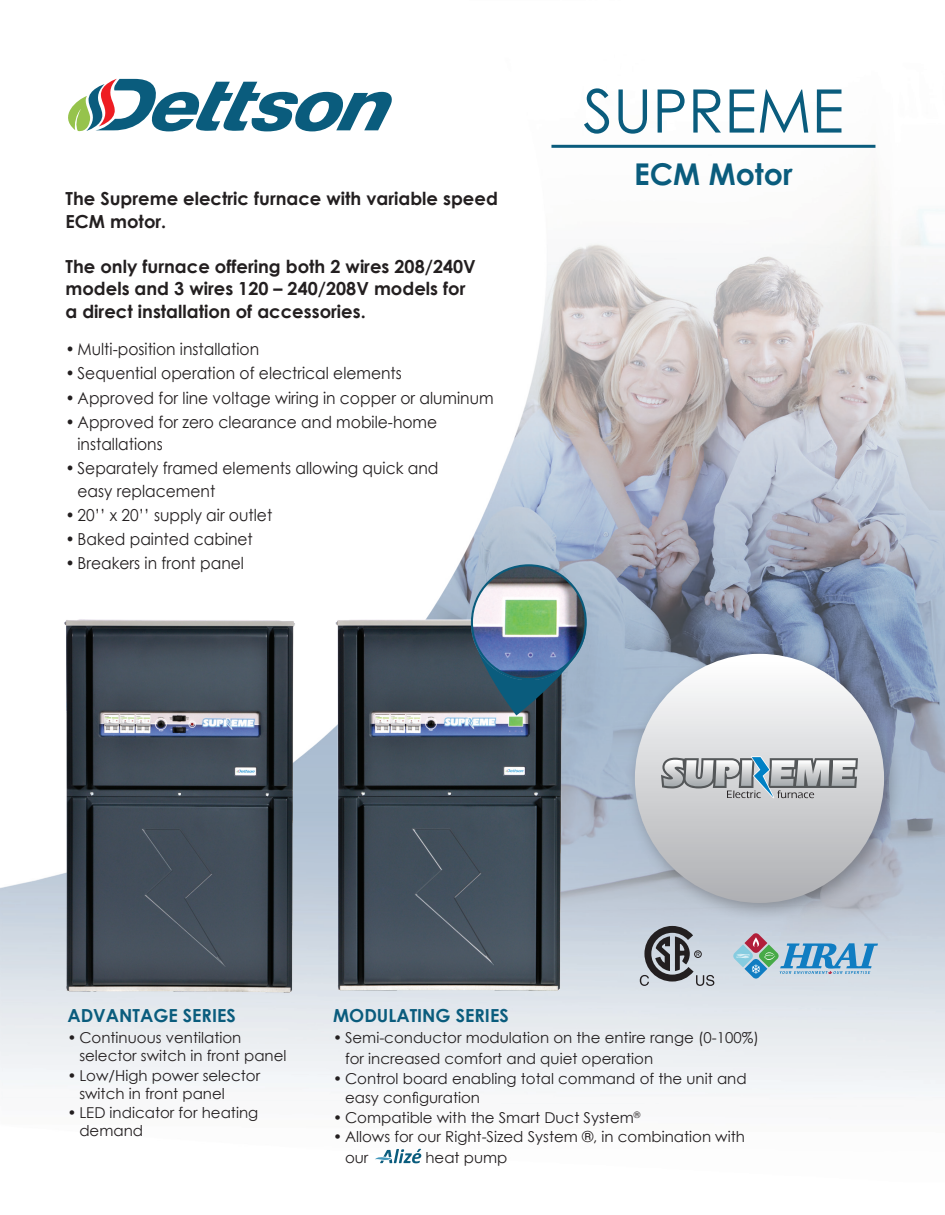
<style>
.page{position:relative;width:945px;height:1215px;background:#fff}
.page>*{position:absolute;margin:0;border:0;box-sizing:border-box;transform-origin:0 0}
.t1{font:60px "Century Gothic Pro";color:#0a5c7d}
.t2{font:700 30px "Century Gothic Pro";color:#0a5c7d}
.t3{font:700 18px/22.5px "Century Gothic";color:#231f20}
.t4{font:700 18px "Century Gothic";color:#0a5c7d}
.t5{font:16.5px/22.5px "Century Gothic";color:#231f20;scale:.94 1}
.t6{font:15px/18px "Century Gothic";color:#231f20}
</style>
<div class="page">
<img style="left:0;top:78px;width:945px;height:1086px">
<svg style="left:373px;top:1149px;width:48px;height:14px"></svg>
<hr style="left:551px;top:145px;width:324px;height:3px;background:#0a5c7d">
<svg style="left:58px;top:79px;width:335px;height:53px"></svg>
<svg style="left:640px;top:926px;width:74px;height:60px;background:#93989e"></svg>
<div style="left:694px;top:950px;width:8px;height:8px;border:1px solid #231f20;border-radius:50%"></div>
<svg style="left:733px;top:933px;width:145px;height:46px;background:#9abacf"></svg>
<img style="left:320px;top:613px;width:250px;height:387px">
<img style="left:52px;top:613px;width:250px;height:387px">
<div style="left:625px;top:643px;width:279px;height:280px;background:#231f20;opacity:.35"></div>
<div style="left:635px;top:654px;width:249px;height:249px;background:linear-gradient(to bottom,#fff,#adaeb2);border-radius:125px"></div>
<svg style="left:661px;top:756px;width:197px;height:42px;background:#adb3b7"></svg>
<svg style="left:471px;top:615px;width:119px;height:101px;background:#4f6e80"></svg>
<img style="left:472px;top:565px;width:114px;height:114px">
<div style="left:471px;top:564px;width:116px;height:116px;border:2px solid #0a5c7d;border-radius:50%"></div>
<h1 class="t1" style="left:583px;top:74px;width:262px">SUPREME</h1>
<p class="t3" style="left:66px;top:187px;width:434px">The Supreme electric furnace with variable speed<br>ECM motor.</p>
<p class="t3" style="left:66px;top:254px;width:412px">The only furnace offering both 2 wires 208/240V models and 3 wires 120 – 240/208V models for a direct installation of accessories.</p>
<p class="t5" style="left:66px;top:338px;width:208px">• Multi-position installation</p>
<p class="t5" style="left:66px;top:362px;width:359px">• Sequential operation of electrical elements</p>
<p class="t5" style="left:66px;top:386px;width:457px">• Approved for line voltage wiring in copper or aluminum</p>
<p class="t5" style="left:78px;top:410px;width:384px;text-indent:-12px">• Approved for zero clearance and mobile-home installations</p>
<p class="t5" style="left:78px;top:457px;width:385px;text-indent:-12px">• Separately framed elements allowing quick and easy replacement</p>
<p class="t5" style="left:66px;top:503px;width:221px">• 20’’ x 20’’ supply air outlet</p>
<p class="t5" style="left:66px;top:527px;width:201px">• Baked painted cabinet</p>
<p class="t5" style="left:66px;top:551px;width:191px">• Breakers in front panel</p>
<h2 class="t2" style="left:634px;top:155px;width:160px">ECM Motor</h2>
<p class="t4" style="left:67px;top:1002px;width:170px">ADVANTAGE SERIES</p>
<p class="t6" style="left:79px;top:1029px;width:209px;text-indent:-12px">• Continuous ventilation selector switch in front panel</p>
<p class="t6" style="left:79px;top:1066px;width:182px;text-indent:-12px">• Low/High power selector switch in front panel</p>
<p class="t6" style="left:79px;top:1104px;width:180px;text-indent:-12px">• LED indicator for heating demand</p>
<p class="t4" style="left:333px;top:1002px;width:177px">MODULATING SERIES</p>
<p class="t6" style="left:345px;top:1027px;width:415px;line-height:21px;text-indent:-12px">• Semi-conductor modulation on the entire range (0-100%) for increased comfort and quiet operation</p>
<p class="t6" style="left:345px;top:1068px;width:403px;line-height:19.5px;text-indent:-12px">• Control board enabling total command of the unit and easy configuration</p>
<p class="t6" style="left:333px;top:1108px;width:309px">• Compatible with the Smart Duct System<sup>®</sup></p>
<p class="t6" style="left:345px;top:1126px;width:401px;line-height:21px;text-indent:-12px">• Allows for our Right-Sized System ®, in combination with our</p>
<p class="t6" style="left:425px;top:1149px;width:84px">heat pump</p>
</div>
